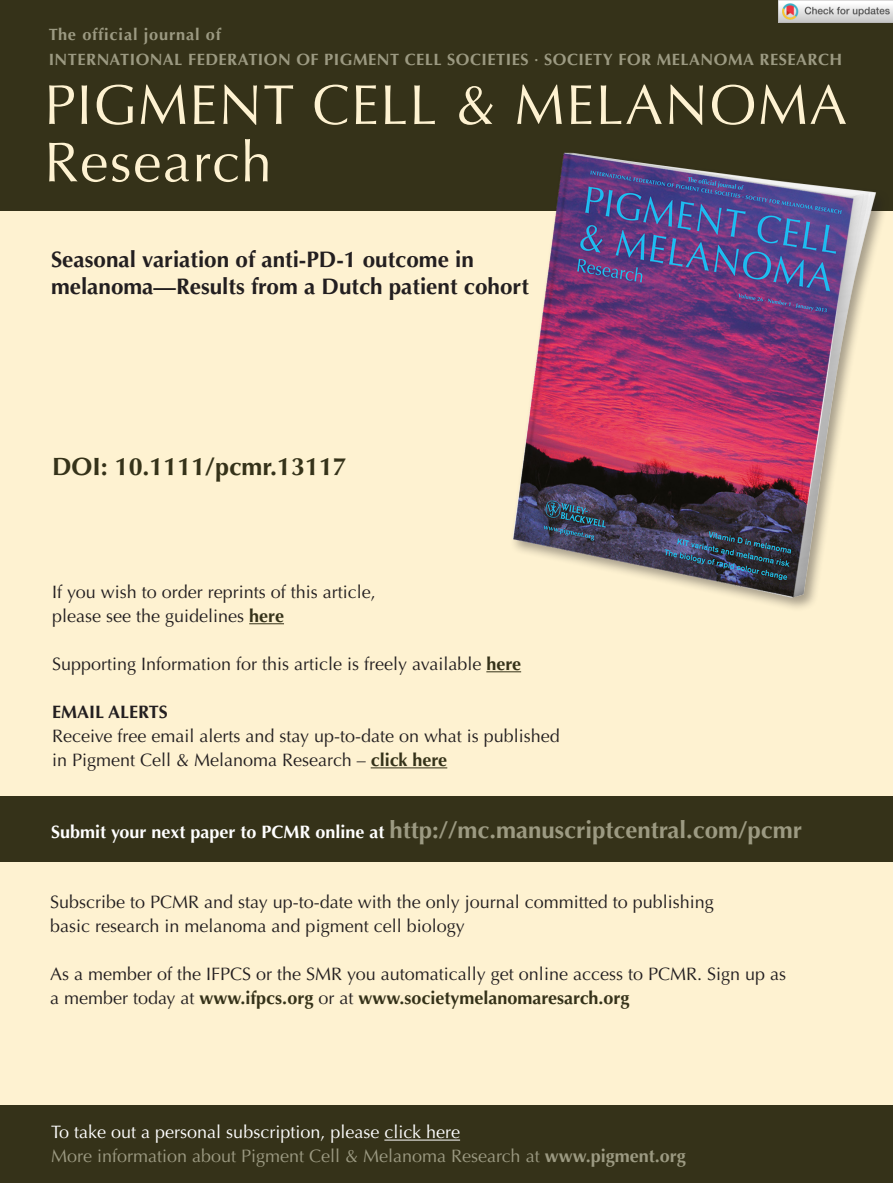
<style>
.page{position:relative;width:893px;height:1183px;background:#fff}
.page>*{position:absolute;margin:0;border:0;box-sizing:border-box;transform-origin:0 0}
.t1{font:56.1px "Optima";letter-spacing:.03em;color:#fef2d1}
.t2{font:700 25.05px "Optima";color:#353219}
.t3{font:700 24px "Optima";color:#9c9a82}
.t4{font:700 22.5px/27px "Optima";color:#231f20}
.t5{font:18px/24px "Optima";color:#231f20}
.t6{font:18px "Optima";color:#9c9a82}
.t7{font:18px "Optima";color:#fff}
.t8{font:700 18px "Optima";color:#231f20}
.t9{font:700 16.35px "Optima";letter-spacing:.03em;color:#9c9a82}
.t10{font:700 16.35px "Optima";letter-spacing:.05em;color:#9c9a82}
.s1{font-weight:700;color:#353219}
.s2{font-size:18px;color:#fff}
.s3{font-weight:700}
</style>
<div class="page">
<div style="left:0;top:0;width:893px;height:1182px;background:#fef2d1"></div>
<div style="left:0;top:795px;width:893px;height:66px;background:#353219"></div>
<div style="left:0;top:1104px;width:893px;height:78px;background:#353219"></div>
<div style="left:0;top:0;width:893px;height:210px;background:#353219"></div>
<hr style="left:384px;top:1139px;width:76px;height:1px;background:#fff">
<img style="left:471px;top:152px;width:422px;height:456px">
<hr style="left:249px;top:623px;width:35px;height:1px;background:#353219">
<hr style="left:486px;top:671px;width:35px;height:1px;background:#353219">
<hr style="left:371px;top:767px;width:76px;height:1px;background:#353219">
<img style="left:779px;top:0;width:114px;height:23px">
<p class="t10" style="left:49px;top:25px;width:174px">The official journal of</p>
<p class="t9" style="left:49px;top:50px;width:795px">INTERNATIONAL FEDERATION OF PIGMENT CELL SOCIETIES · SOCIETY FOR MELANOMA RESEARCH</p>
<p class="t1" style="left:44px;top:72px;width:804px">PIGMENT CELL &amp; MELANOMA</p>
<p class="t1" style="left:44px;top:130px;width:229px">Research</p>
<p class="t4" style="left:51px;top:246px;width:479px">Seasonal variation of anti-PD-1 outcome in melanoma—Results from a Dutch patient cohort</p>
<p class="t2" style="left:52px;top:451px;width:296px">DOI: 10.1111/pcmr.13117</p>
<p class="t5" style="left:52px;top:580px;width:325px">If you wish to order reprints of this article, please see the guidelines <span class="s1">here</span></p>
<p class="t5" style="left:52px;top:652px;width:470px">Supporting Information for this article is freely available <span class="s1">here</span></p>
<p class="t8" style="left:52px;top:701px;width:117px">EMAIL ALERTS</p>
<p class="t5" style="left:52px;top:724px;width:509px">Receive free email alerts and stay up-to-date on what is published in Pigment Cell &amp; Melanoma Research – <span class="s1">click here</span></p>
<p class="t3" style="left:51px;top:815px;width:753px"><span class="s2">Submit your next paper to PCMR online at</span> http://mc.manuscriptcentral.com/pcmr</p>
<p class="t5" style="left:50px;top:890px;width:665px">Subscribe to PCMR and stay up-to-date with the only journal committed to publishing basic research in melanoma and pigment cell biology</p>
<p class="t5" style="left:50px;top:962px;width:737px">As a member of the IFPCS or the SMR you automatically get online access to PCMR. Sign up as a member today at <span class="s1">www.ifpcs.org</span> or at <span class="s1">www.societymelanomaresarch.org</span></p>
<p class="t7" style="left:51px;top:1121px;width:411px">To take out a personal subscription, please click here</p>
<p class="t6" style="left:51px;top:1145px;width:636px">More information about Pigment Cell &amp; Melanoma Research at <span class="s3">www.pigment.org</span></p>
</div>
